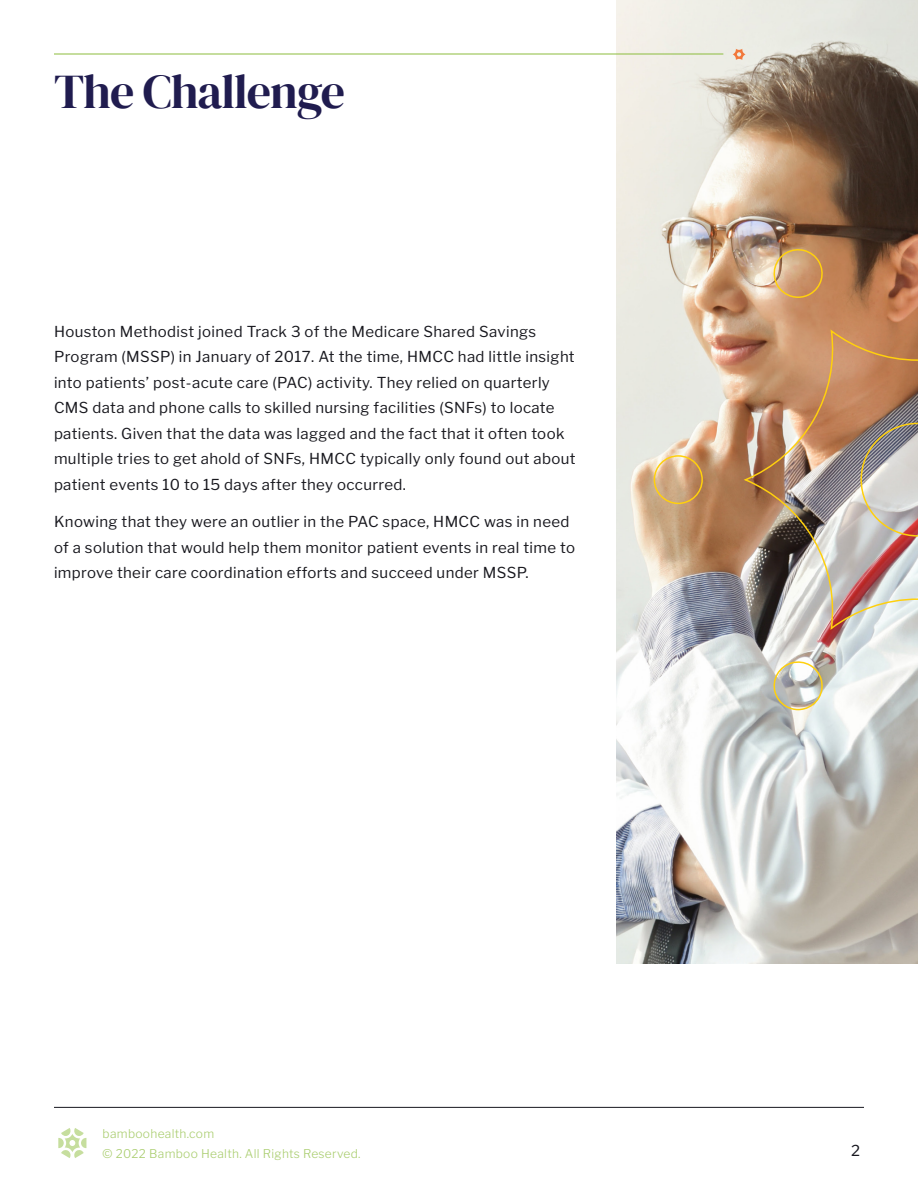
<style>
.page{position:relative;width:918px;height:1188px;background:#fff}
.page>*{position:absolute;margin:0;border:0;box-sizing:border-box;transform-origin:0 0}
.Subhead_Medium_Navy{font:48px "DM Serif Display";letter-spacing:-.02em;color:#201c4f}
.Body{font:15px/25.5px "Libre Franklin";letter-spacing:.025em;color:#18181e}
.t1{font:15px "Libre Franklin";color:#17171f}
.t2{font:300 12px/19.5px "Libre Franklin";letter-spacing:.025em;color:#a9cd6e}
</style>
<div class="page">
<img style="left:616px;top:0;width:302px;height:964px">
<hr style="left:54px;top:1107px;width:810px;height:1px;background:#17171f">
<svg style="left:58px;top:1128px;width:28px;height:30px"></svg>
<hr style="left:54px;top:54px;width:669px;height:1px;background:#8cbd3d">
<img style="left:653px;top:247px;width:265px;height:464px">
<svg style="left:733px;top:49px;width:13px;height:11px"></svg>
<p class="Subhead_Medium_Navy" style="left:54px;top:64px;width:293px">The Challenge</p>
<p class="Body" style="left:54px;top:317px;width:523px">Houston Methodist joined Track 3 of the Medicare Shared Savings Program (MSSP) in January of 2017. At the time, HMCC had little insight into patients’ post-acute care (PAC) activity. They relied on quarterly CMS data and phone calls to skilled nursing facilities (SNFs) to locate patients. Given that the data was lagged and the fact that it often took multiple tries to get ahold of SNFs, HMCC typically only found out about patient events 10 to 15 days after they occurred.</p>
<p class="Body" style="left:54px;top:508px;width:523px">Knowing that they were an outlier in the PAC space, HMCC was in need of a solution that would help them monitor patient events in real time to improve their care coordination efforts and succeed under MSSP.</p>
<p class="t2" style="left:103px;top:1123px;width:259px">bamboohealth.com<br>© 2022 Bamboo Health. All Rights Reserved.</p>
<p class="t1" style="left:851px;top:1139px;width:10px">2</p>
</div>
